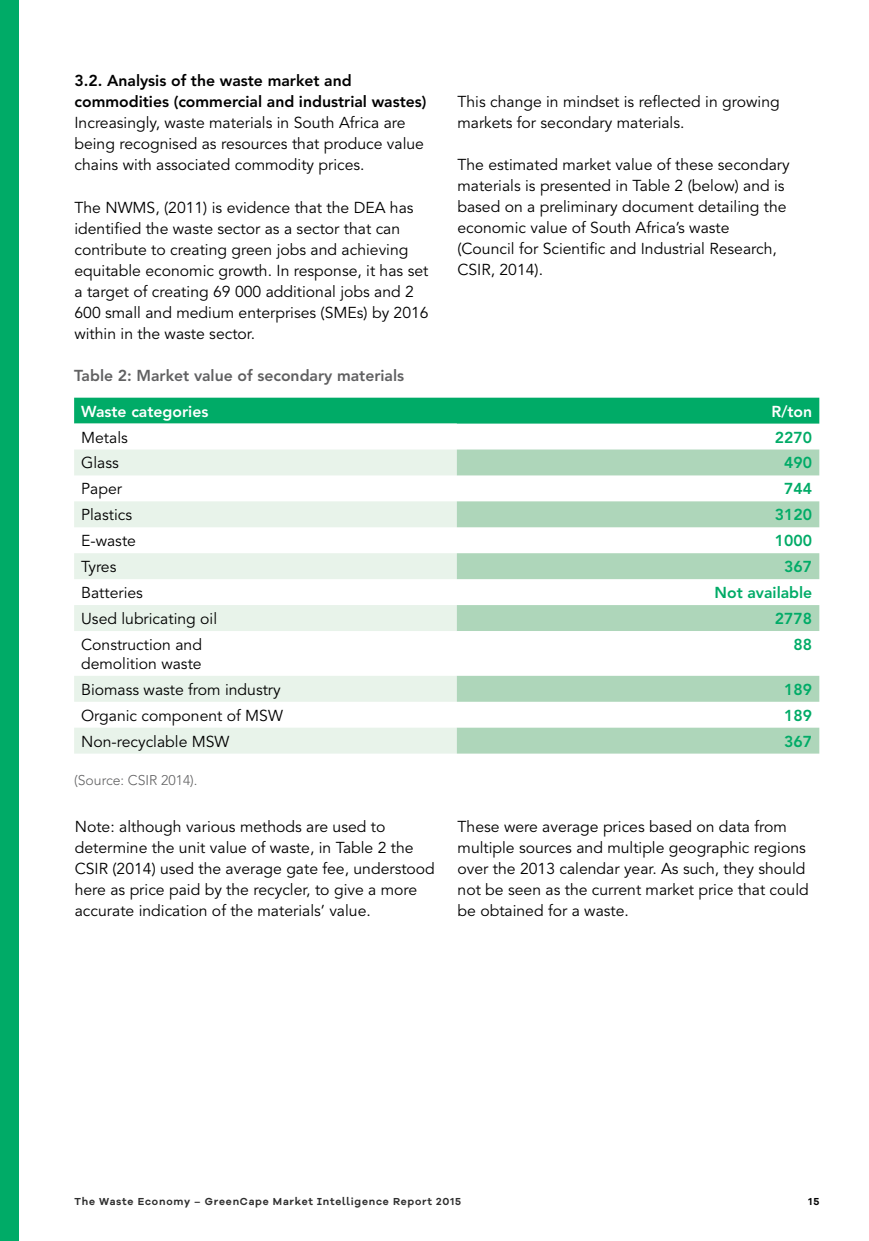
<style>
.page{position:relative;width:869px;height:1241px;background:#fff}
.page>*{position:absolute;margin:0;border:0;box-sizing:border-box;transform-origin:0 0}
.t1{font:15.75px/21px "Avenir LT Std";color:#000}
.t2{font:800 15.75px/21px "Avenir LT Std";color:#000}
.t3{font:800 15.75px "Avenir LT Std";color:#00ab67}
.t4{font:800 15.75px "Avenir LT Std";color:#616162}
.t5{font:800 15.75px "Avenir LT Std";color:#fff}
.t6{font:300 14px "Avenir LT Std";color:#616162}
.t7{font:600 10.5px "Galano Grotesque Alt";letter-spacing:.075em;color:#2e2e2e}
.t8{font:600 10.5px "Galano Grotesque Alt";color:#000}
</style>
<div class="page">
<div style="left:74px;top:397px;width:745px;height:26px;background:#00ab67"></div>
<svg style="left:74px;top:449px;width:382px;height:304px;fill:#edf5ee"></svg>
<svg style="left:456px;top:449px;width:363px;height:304px"></svg>
<div style="left:0;top:0;width:18px;height:1240px;background:#00ab67"></div>
<p class="t2" style="left:74px;top:70px;width:353px">3.2. Analysis of the waste market and commodities (commercial and industrial wastes)</p>
<p class="t1" style="left:74px;top:113px;width:351px">Increasingly, waste materials in South Africa are being recognised as resources that produce value chains with associated commodity prices.</p>
<p class="t1" style="left:74px;top:197px;width:355px">The NWMS, (2011) is evidence that the DEA has identified the waste sector as a sector that can contribute to creating green jobs and achieving equitable economic growth. In response, it has set a target of creating 69 000 additional jobs and 2<br>600 small and medium enterprises (SMEs) by 2016 within in the waste sector.</p>
<p class="t4" style="left:74px;top:366px;width:331px">Table 2: Market value of secondary materials</p>
<p class="t1" style="left:457px;top:92px;width:323px">This change in mindset is reflected in growing markets for secondary materials.</p>
<p class="t1" style="left:457px;top:155px;width:333px">The estimated market value of these secondary materials is presented in Table 2 (below) and is based on a preliminary document detailing the economic value of South Africa’s waste (Council for Scientific and Industrial Research, CSIR, 2014).</p>
<p class="t5" style="left:81px;top:402px;width:129px">Waste categories</p>
<p class="t5" style="left:771px;top:402px;width:42px">R/ton</p>
<p class="t1" style="left:81px;top:427px;width:48px">Metals</p>
<p class="t3" style="left:774px;top:427px;width:39px">2270</p>
<p class="t1" style="left:81px;top:453px;width:39px">Glass</p>
<p class="t3" style="left:784px;top:453px;width:29px">490</p>
<p class="t1" style="left:81px;top:479px;width:42px">Paper</p>
<p class="t3" style="left:784px;top:479px;width:29px">744</p>
<p class="t1" style="left:81px;top:504px;width:53px">Plastics</p>
<p class="t3" style="left:774px;top:505px;width:39px">3120</p>
<p class="t1" style="left:81px;top:530px;width:56px">E-waste</p>
<p class="t3" style="left:774px;top:531px;width:39px">1000</p>
<p class="t1" style="left:81px;top:556px;width:37px">Tyres</p>
<p class="t3" style="left:784px;top:557px;width:29px">367</p>
<p class="t1" style="left:81px;top:582px;width:63px">Batteries</p>
<p class="t3" style="left:714px;top:583px;width:99px">Not available</p>
<p class="t1" style="left:81px;top:608px;width:137px">Used lubricating oil</p>
<p class="t3" style="left:774px;top:609px;width:39px">2778</p>
<p class="t1" style="left:81px;top:635px;width:122px;line-height:18.9px">Construction and demolition waste</p>
<p class="t3" style="left:793px;top:635px;width:20px">88</p>
<p class="t1" style="left:81px;top:679px;width:201px">Biomass waste from industry</p>
<p class="t3" style="left:784px;top:680px;width:29px">189</p>
<p class="t1" style="left:81px;top:705px;width:203px">Organic component of MSW</p>
<p class="t3" style="left:784px;top:705px;width:29px">189</p>
<p class="t1" style="left:81px;top:731px;width:150px">Non-recyclable MSW</p>
<p class="t3" style="left:784px;top:731px;width:29px">367</p>
<p class="t6" style="left:74px;top:772px;width:125px">(Source: CSIR 2014).</p>
<p class="t1" style="left:75px;top:816px;width:361px">Note: although various methods are used to determine the unit value of waste, in Table 2 the CSIR (2014) used the average gate fee, understood here as price paid by the recycler, to give a more accurate indication of the materials’ value.</p>
<p class="t1" style="left:457px;top:816px;width:352px">These were average prices based on data from multiple sources and multiple geographic regions over the 2013 calendar year. As such, they should not be seen as the current market price that could be obtained for a waste.</p>
<p class="t7" style="left:74px;top:1194px;width:388px">The Waste Economy – GreenCape Market Intelligence Report 2015</p>
<p class="t8" style="left:808px;top:1194px;width:12px">15</p>
</div>
